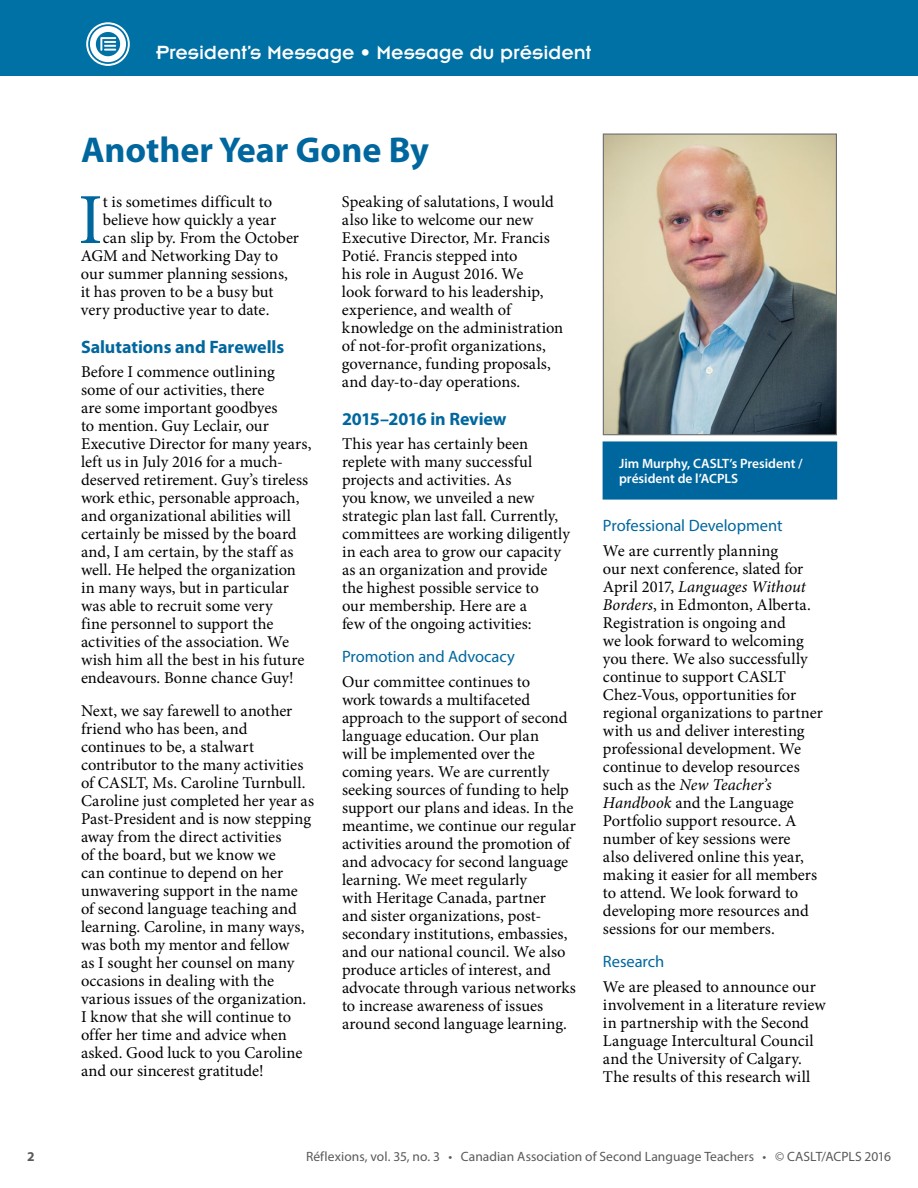
<style>
.page{position:relative;width:918px;height:1188px;background:#fff}
.page>*{position:absolute;margin:0;border:0;box-sizing:border-box;transform-origin:0 0}
.t1{font:71.85px "Minion Pro";color:#00679e}
.t2{font:700 36px "Myriad Pro";color:#00679e}
.t3{font:21px "Insignia A";color:#fff}
.t4{font:700 18px "Myriad Pro";letter-spacing:-.005em;color:#00679e}
.t5{font:16.5px/18px "Minion Pro";color:#000}
.t6{font:16.5px "Myriad Pro";letter-spacing:-.005em;color:#00679e}
.t7{font:13.5px "Myriad Pro";letter-spacing:.005em;color:#58595b}
.t8{font:600 13.5px/15px "Myriad Pro";color:#fff}
.t9{font:700 13.5px "Myriad Pro";color:#58595b}
.s1{font-style:italic}
</style>
<div class="page">
<div style="left:0;top:0;width:918px;height:76px;background:#0071a5"></div>
<svg style="left:86px;top:22px;width:44px;height:44px"></svg>
<div style="left:603px;top:442px;width:233px;height:57px;background:#00679e"></div>
<div style="left:603px;top:441px;width:234px;height:59px;border:2px solid #00679e"></div>
<img style="left:605px;top:136px;width:230px;height:297px">
<div style="left:603px;top:134px;width:234px;height:301px;border:1px solid #6d6e71"></div>
<p class="t3" style="left:156px;top:42px;width:437px">President’s Message • Message du président</p>
<h2 class="t2" style="left:81px;top:126px;width:350px">Another Year Gone By</h2>
<h1 class="t1" style="left:78px;top:172px;width:26px">I</h1>
<p class="t5" style="left:103px;top:193px;width:171px">t is sometimes difficult to</p>
<p class="t5" style="left:342px;top:193px;width:223px">Speaking of salutations, I would also like to welcome our new<br>Executive Director, Mr. Francis<br>Potié. Francis stepped into<br>his role in August 2016. We<br>look forward to his leadership, experience, and wealth of knowledge on the administration of not-for-profit organizations, governance, funding proposals, and day-to-day operations.</p>
<p class="t4" style="left:342px;top:407px;width:166px">2015–2016 in Review</p>
<p class="t5" style="left:342px;top:435px;width:229px">This year has certainly been replete with many successful projects and activities. As<br>you know, we unveiled a new strategic plan last fall. Currently, committees are working diligently in each area to grow our capacity as an organization and provide the highest possible service to<br>our membership. Here are a<br>few of the ongoing activities:</p>
<p class="t6" style="left:342px;top:647px;width:174px">Promotion and Advocacy</p>
<p class="t5" style="left:342px;top:673px;width:236px">Our committee continues to<br>work towards a multifaceted approach to the support of second language education. Our plan<br>will be implemented over the coming years. We are currently seeking sources of funding to help support our plans and ideas. In the meantime, we continue our regular activities around the promotion of and advocacy for second language learning. We meet regularly<br>with Heritage Canada, partner<br>and sister organizations, post&shy;secondary institutions, embassies, and our national council. We also produce articles of interest, and advocate through various networks to increase awareness of issues around second language learning.</p>
<p class="t5" style="left:103px;top:211px;width:175px">believe how quickly a year</p>
<p class="t5" style="left:103px;top:229px;width:198px">can slip by. From the October</p>
<p class="t5" style="left:81px;top:247px;width:199px">AGM and Networking Day to</p>
<p class="t5" style="left:81px;top:265px;width:209px">our summer planning sessions,</p>
<p class="t5" style="left:81px;top:283px;width:194px">it has proven to be a busy but</p>
<p class="t5" style="left:81px;top:301px;width:190px">very productive year to date.</p>
<p class="t4" style="left:81px;top:335px;width:205px">Salutations and Farewells</p>
<p class="t5" style="left:81px;top:363px;width:232px">Before I commence outlining some of our activities, there<br>are some important goodbyes<br>to mention. Guy Leclair, our<br>Executive Director for many years, left us in July 2016 for a much&shy;deserved retirement. Guy’s tireless work ethic, personable approach, and organizational abilities will certainly be missed by the board and, I am certain, by the staff as well. He helped the organization in many ways, but in particular was able to recruit some very<br>fine personnel to support the activities of the association. We wish him all the best in his future endeavours. Bonne chance Guy!</p>
<p class="t5" style="left:81px;top:702px;width:235px">Next, we say farewell to another friend who has been, and continues to be, a stalwart contributor to the many activities of CASLT, Ms. Caroline Turnbull.<br>Caroline just completed her year as<br>Past-President and is now stepping away from the direct activities<br>of the board, but we know we<br>can continue to depend on her unwavering support in the name of second language teaching and learning. Caroline, in many ways, was both my mentor and fellow<br>as I sought her counsel on many occasions in dealing with the various issues of the organization.<br>I know that she will continue to offer her time and advice when asked. Good luck to you Caroline and our sincerest gratitude!</p>
<p class="t8" style="left:619px;top:456px;width:185px">Jim Murphy, CASLT’s President / président de l’ACPLS</p>
<p class="t6" style="left:603px;top:515px;width:181px">Professional Development</p>
<p class="t5" style="left:603px;top:542px;width:221px">We are currently planning<br>our next conference, slated for<br>April 2017, <span class="s1">Languages Without<br>Borders</span>, in Edmonton, Alberta.<br>Registration is ongoing and<br>we look forward to welcoming you there. We also successfully continue to support CASLT<br>Chez-Vous, opportunities for regional organizations to partner with us and deliver interesting professional development. We continue to develop resources such as the <span class="s1">New Teacher’s<br>Handbook</span> and the Language<br>Portfolio support resource. A number of key sessions were<br>also delivered online this year, making it easier for all members to attend. We look forward to developing more resources and sessions for our members.</p>
<p class="t6" style="left:603px;top:951px;width:63px">Research</p>
<p class="t5" style="left:603px;top:977px;width:224px">We are pleased to announce our involvement in a literature review in partnership with the Second<br>Language Intercultural Council and the University of Calgary.<br>The results of this research will</p>
<p class="t9" style="left:27px;top:1148px;width:9px">2</p>
<p class="t7" style="left:306px;top:1148px;width:586px">Réflexions, vol. 35, no. 3 • Canadian Association of Second Language Teachers • © CASLT/ACPLS 2016</p>
</div>
